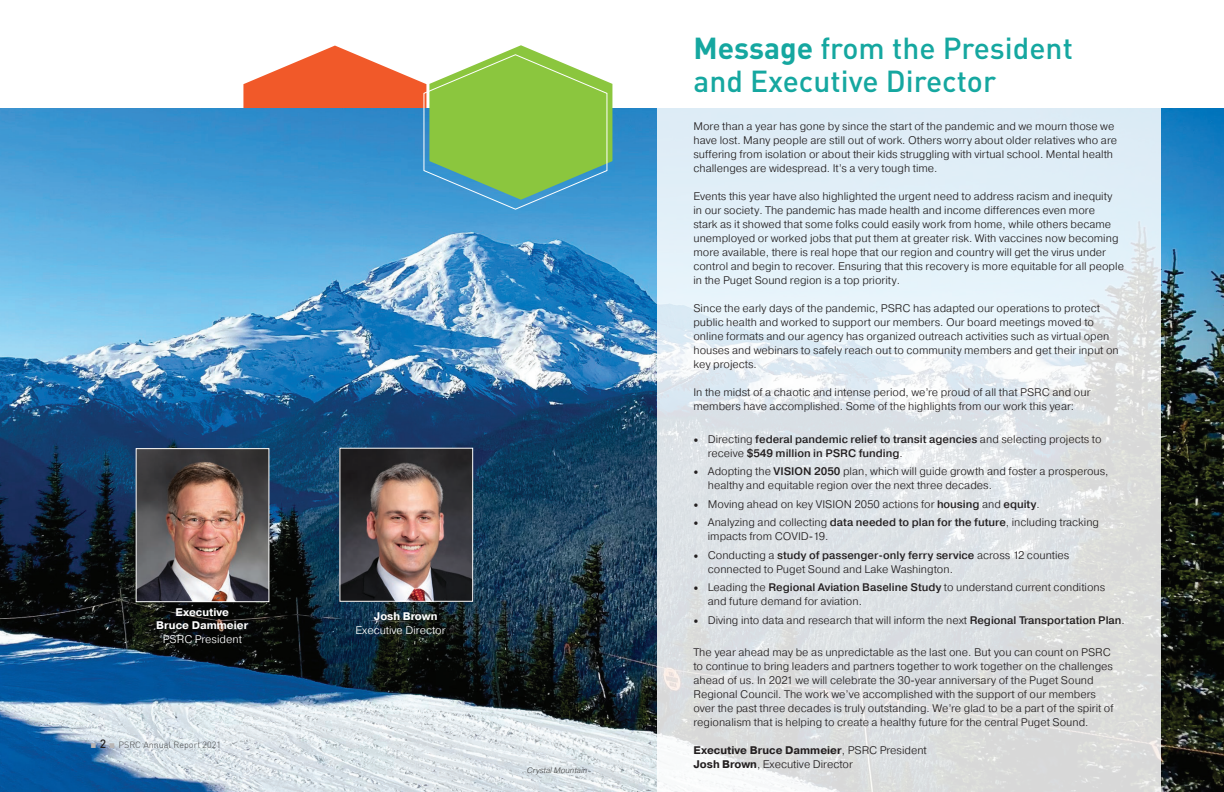
<style>
.page{position:relative;width:1224px;height:792px;background:#fff}
.page>*{position:absolute;margin:0;border:0;box-sizing:border-box;transform-origin:0 0}
.t1{font:500 30px/33px "DIN Pro";color:#15a7a0}
.Body{font:300 11px/14px "Pragmatica";color:#231f20}
.Body-2{font:500 11px/14px "Pragmatica";color:#231f20}
.Body-3{font:700 11px "Pragmatica";color:#231f20}
.Body-4{font:300 11px "Pragmatica";color:#fff}
.Body-5{font:700 11px "Pragmatica";color:#fff}
.t2{font:300 9px "DIN Pro";color:#4b4c4c}
.t3{font:italic 300 8px "Pragmatica";color:#4b4c4c}
.s1{color:#b8b5b4}
.s2{font-weight:500;font-size:12px;color:#231f20}
.s3{color:#231f20}
.s4{font-weight:700}
.s5{font-family:"Minion Pro";font-weight:400;font-size:13px}
.s6{font-weight:300}
.s7{font-weight:500}
</style>
<div class="page">
<img style="left:0;top:108px;width:1224px;height:684px">
<svg style="left:657px;top:108px;width:504px;height:684px;background:#e0e7eb"></svg>
<img style="left:138px;top:450px;width:129px;height:150px">
<div style="left:136px;top:448px;width:133px;height:154px;border:1px solid #fff"></div>
<img style="left:342px;top:450px;width:129px;height:150px">
<div style="left:340px;top:448px;width:133px;height:154px;border:1px solid #fff"></div>
<svg style="left:243px;top:45px;width:369px;height:165px;background:#86ab8e"></svg>
<p class="Body-5" style="left:175px;top:605px;width:55px">Executive</p>
<p class="Body-5" style="left:156px;top:618px;width:94px">Bruce Dammeier</p>
<p class="Body-4" style="left:163px;top:632px;width:81px">PSRC President</p>
<p class="t2" style="left:90px;top:738px;width:132px"><span class="s1">○</span> <span class="s2">2</span> <span class="s1">○</span> PSRC Annual Report 2021</p>
<p class="Body-5" style="left:374px;top:609px;width:65px">Josh Brown</p>
<p class="Body-4" style="left:356px;top:623px;width:102px">Executive Director<span class="s3">or</span></p>
<p class="t3" style="left:527px;top:765px;width:62px">Crystal Mountain</p>
<p class="t1" style="left:693px;top:31px;width:381px"><span class="s4">Message</span> from the President and Executive Director</p>
<p class="Body" style="left:693px;top:119px;width:425px">More than a year has gone by since the start of the pandemic and we mourn those we have lost. Many people are still out of work. Others worry about older relatives who are suffering from isolation or about their kids struggling with virtual school. Mental health challenges are widespread. It’s a very tough time.</p>
<p class="Body" style="left:693px;top:189px;width:432px">Events this year have also highlighted the urgent need to address racism and inequity in our society. The pandemic has made health and income differences even more<br>stark as it showed that some folks could easily work from home, while others became unemployed or worked jobs that put them at greater risk. With vaccines now becoming more available, there is real hope that our region and country will get the virus under control and begin to recover. Ensuring that this recovery is more equitable for all people in the Puget Sound region is a top priority.</p>
<p class="Body" style="left:693px;top:301px;width:427px">Since the early days of the pandemic, PSRC has adapted our operations to protect public health and worked to support our members. Our board meetings moved to online formats and our agency has organized outreach activities such as virtual open houses and webinars to safely reach out to community members and get their input on key projects.</p>
<p class="Body" style="left:693px;top:385px;width:399px">In the midst of a chaotic and intense period, we’re proud of all that PSRC and our members have accomplished. Some of the highlights from our work this year:</p>
<p class="Body-2" style="left:708px;top:432px;width:395px;text-indent:-14px"><span class="s5">•</span> <span class="s6">Directing</span> federal pandemic relief to transit agencies <span class="s6">and selecting projects to receive</span> $549 million in PSRC funding<span class="s6">.</span></p>
<p class="Body" style="left:708px;top:464px;width:402px;text-indent:-14px"><span class="s5">•</span> Adopting the <span class="s7">VISION 2050</span> plan, which will guide growth and foster a prosperous, healthy and equitable region over the next three decades.</p>
<p class="Body" style="left:693px;top:497px;width:348px"><span class="s5">•</span> Moving ahead on key VISION 2050 actions for <span class="s7">housing</span> and <span class="s7">equity</span>.</p>
<p class="Body" style="left:708px;top:515px;width:393px;text-indent:-14px"><span class="s5">•</span> Analyzing and collecting <span class="s7">data needed to plan for the future</span>, including tracking impacts from COVID-19.</p>
<p class="Body" style="left:708px;top:548px;width:363px;text-indent:-14px"><span class="s5">•</span> Conducting a <span class="s7">study of passenger-only ferry service</span> across 12 counties connected to Puget Sound and Lake Washington.</p>
<p class="Body" style="left:708px;top:580px;width:399px;text-indent:-14px"><span class="s5">•</span> Leading the <span class="s7">Regional Aviation Baseline Study</span> to understand current conditions and future demand for aviation.</p>
<p class="Body" style="left:693px;top:613px;width:433px"><span class="s5">•</span> Diving into data and research that will inform the next <span class="s7">Regional Transportation Plan</span>.</p>
<p class="Body" style="left:693px;top:645px;width:422px">The year ahead may be as unpredictable as the last one. But you can count on PSRC to continue to bring leaders and partners together to work together on the challenges ahead of us. In 2021 we will celebrate the 30-year anniversary of the Puget Sound Regional Council. The work we’ve accomplished with the support of our members over the past three decades is truly outstanding. We’re glad to be a part of the spirit of regionalism that is helping to create a healthy future for the central Puget Sound.</p>
<p class="Body-3" style="left:693px;top:743px;width:235px">Executive Bruce Dammeier<span class="s6">, PSRC President</span></p>
<p class="Body" style="left:693px;top:757px;width:161px"><span class="s4">Josh Brown</span>, Executive Director</p>
</div>
